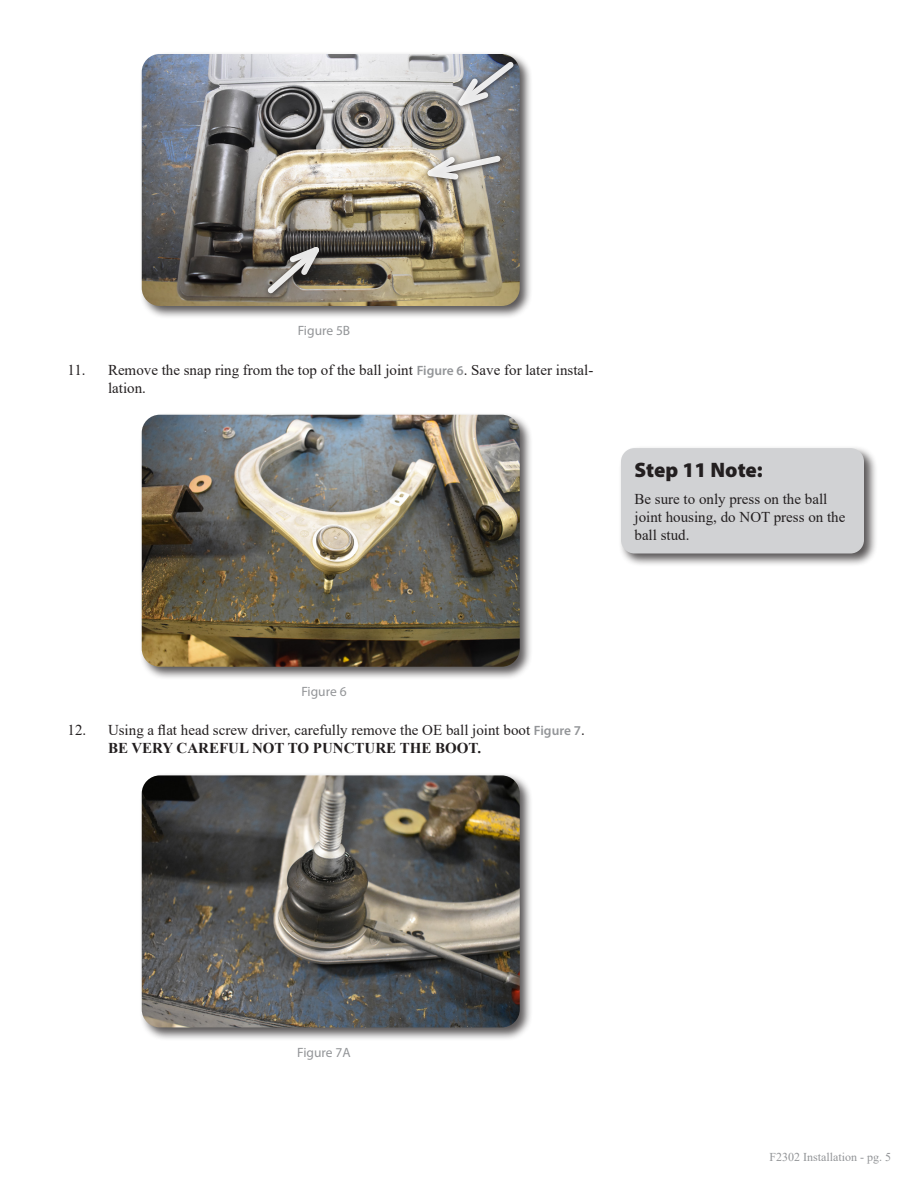
<style>
.page{position:relative;width:918px;height:1188px;background:#fff}
.page>*{position:absolute;margin:0;border:0;box-sizing:border-box;transform-origin:0 0}
.Headline{font:900 21px "Myriad Pro";letter-spacing:-.005em;color:#231f20}
.Body_text{font:15px/18px "Times New Roman";color:#231f20}
.t1{font:13.5px "Myriad Pro";color:#939598}
.t2{font:12px "Times New Roman";color:#939598}
.s1{font-family:"Myriad Pro";font-weight:600;font-size:13.5px;color:#939598}
.s2{font-weight:700}
</style>
<div class="page">
<div style="left:139px;top:51px;width:394px;height:269px;background:#231f20;opacity:.75"></div>
<img style="left:142px;top:54px;width:378px;height:252px">
<svg style="left:447px;top:56px;width:72px;height:57px;background:#9298a2"></svg>
<div style="left:422px;top:151px;width:85px;height:35px;background:#231f20;opacity:.9"></div>
<svg style="left:414px;top:152px;width:91px;height:31px;background:#bab5ac"></svg>
<svg style="left:262px;top:238px;width:67px;height:61px;background:#746e67"></svg>
<div style="left:139px;top:412px;width:394px;height:268px;background:#231f20;opacity:.75"></div>
<img style="left:142px;top:415px;width:378px;height:252px">
<div style="left:139px;top:773px;width:394px;height:268px;background:#231f20;opacity:.75"></div>
<img style="left:142px;top:775px;width:378px;height:252px">
<div style="left:618px;top:445px;width:260px;height:122px;background:#231f20;opacity:.75"></div>
<div style="left:621px;top:448px;width:243px;height:105px;background:#d1d2d4;border-radius:14px"></div>
<p class="t1" style="left:298px;top:322px;width:54px">Figure 5B</p>
<p class="Body_text" style="left:108px;top:360px;width:487px;text-indent:-40px">11. Remove the snap ring from the top of the ball joint <span class="s1">Figure 6</span>. Save for later instal&shy;lation.</p>
<p class="Headline" style="left:634px;top:458px;width:130px">Step 11 Note:</p>
<p class="Body_text" style="left:634px;top:490px;width:212px">Be sure to only press on the ball joint housing, do NOT press on the ball stud.</p>
<p class="t1" style="left:301px;top:683px;width:47px">Figure 6</p>
<p class="Body_text" style="left:108px;top:721px;width:478px;text-indent:-40px">12. Using a flat head screw driver, carefully remove the OE ball joint boot <span class="s1">Figure 7</span>.<br><span class="s2">BE VERY CAREFUL NOT TO PUNCTURE THE BOOT.</span></p>
<p class="t1" style="left:297px;top:1044px;width:55px">Figure 7A</p>
<p class="t2" style="left:769px;top:1149px;width:123px">F2302 Installation - pg. 5</p>
</div>
